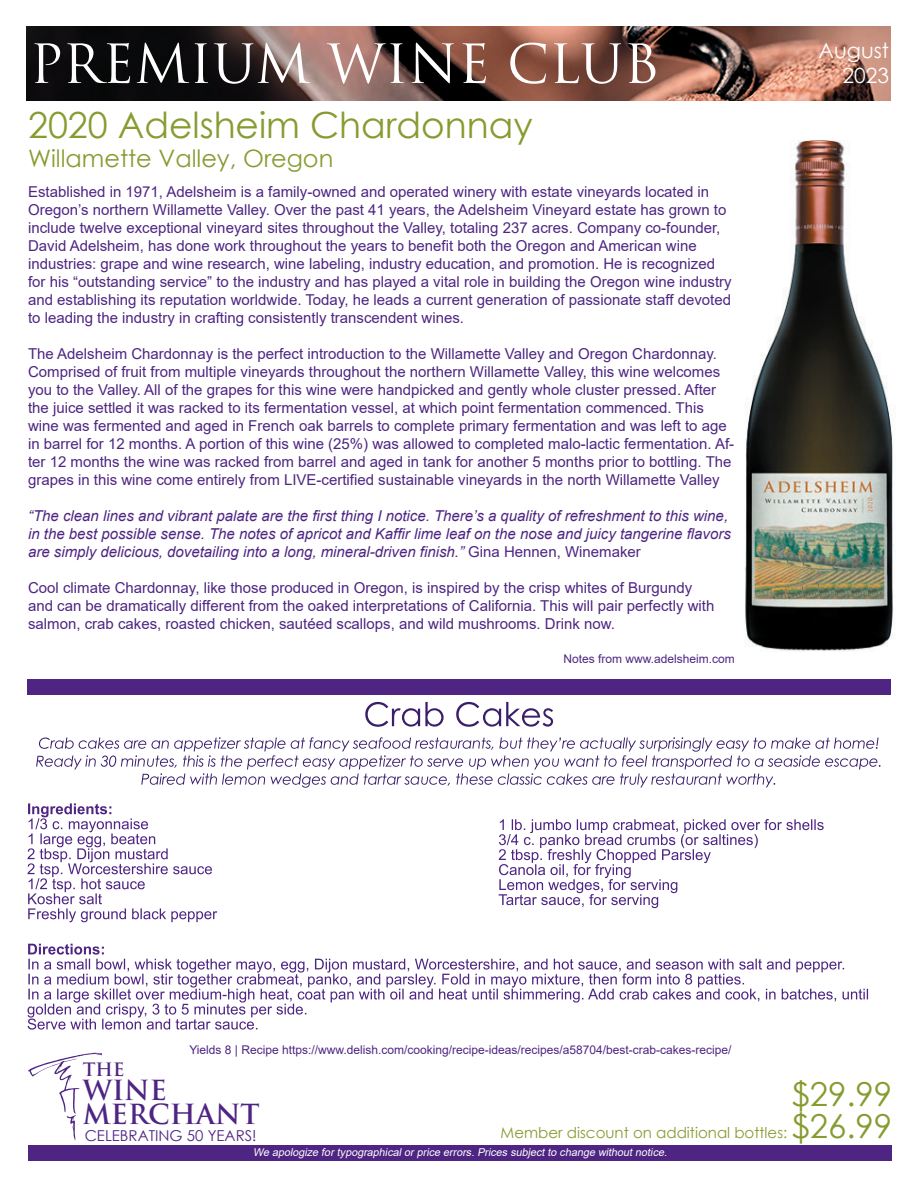
<style>
.page{position:relative;width:918px;height:1188px;background:#fff}
.page>*{position:absolute;margin:0;border:0;box-sizing:border-box;transform-origin:0 0}
.t1{font:52.5px "Trajan Pro";color:#fff}
.t2{font:36px "Century Gothic";color:#869c30}
.t3{font:33px "Century Gothic";color:#869c30}
.t4{font:700 27px/24px "Trajan Pro";color:#4e2582}
.t5{font:24px "Century Gothic";color:#869c30}
.t6{font:21px/25.2px "Century Gothic";color:#fff;text-align:right}
.t7{font:700 18px "Trajan Pro";color:#4e2582}
.t8{font:15px/18px "Arial";color:#4e2582}
.t9{font:italic 15px/18px "Arial";color:#4e2582}
.t10{font:15px "Century Gothic";color:#869c30}
.t11{font:15px "Century Gothic";color:#4e2582}
.t12{font:12px "Arial";color:#4e2582}
.t13{font:italic 10.8px "Arial";color:#fff}
.s1{font-style:normal}
.s2{font-size:33px}
</style>
<div class="page">
<img style="left:27px;top:27px;width:864px;height:73px">
<svg style="left:28px;top:1053px;width:74px;height:87px"></svg>
<div style="left:28px;top:1146px;width:864px;height:15px;background:#4e2582"></div>
<div style="left:27px;top:679px;width:864px;height:15px;background:#4e2582"></div>
<img style="left:745px;top:140px;width:148px;height:512px">
<svg style="left:499px;top:819px;width:325px;height:89px"></svg>
<svg style="left:36px;top:737px;width:845px;height:51px"></svg>
<svg style="left:27px;top:803px;width:190px;height:119px"></svg>
<svg style="left:27px;top:944px;width:841px;height:86px"></svg>
<svg style="left:365px;top:702px;width:188px;height:25px"></svg>
<h1 class="t1" style="left:30px;top:30px;width:631px">PREMIUM WINE CLUB</h1>
<h2 class="t2" style="left:28px;top:100px;width:506px">2020 Adelsheim Chardonnay</h2>
<h3 class="t5" style="left:28px;top:141px;width:307px">Willamette Valley, Oregon</h3>
<p class="t8" style="left:28px;top:183px;width:705px">Established in 1971, Adelsheim is a family-owned and operated winery with estate vineyards located in Oregon’s northern Willamette Valley. Over the past 41 years, the Adelsheim Vineyard estate has grown to include twelve exceptional vineyard sites throughout the Valley, totaling 237 acres. Company co-founder, David Adelsheim, has done work throughout the years to benefit both the Oregon and American wine industries: grape and wine research, wine labeling, industry education, and promotion. He is recognized for his “outstanding service” to the industry and has played a vital role in building the Oregon wine industry and establishing its reputation worldwide. Today, he leads a current generation of passionate staff devoted to leading the industry in crafting consistently transcendent wines.</p>
<p class="t8" style="left:28px;top:345px;width:708px">The Adelsheim Chardonnay is the perfect introduction to the Willamette Valley and Oregon Chardonnay.<br>Comprised of fruit from multiple vineyards throughout the northern Willamette Valley, this wine welcomes you to the Valley. All of the grapes for this wine were handpicked and gently whole cluster pressed. After the juice settled it was racked to its fermentation vessel, at which point fermentation commenced. This wine was fermented and aged in French oak barrels to complete primary fermentation and was left to age in barrel for 12 months. A portion of this wine (25%) was allowed to completed malo-lactic fermentation. Af&shy;ter 12 months the wine was racked from barrel and aged in tank for another 5 months prior to bottling. The grapes in this wine come entirely from LIVE-certified sustainable vineyards in the north Willamette Valley</p>
<p class="t9" style="left:28px;top:507px;width:704px">“The clean lines and vibrant palate are the first thing I notice. There’s a quality of refreshment to this wine, in the best possible sense. The notes of apricot and Kaffir lime leaf on the nose and juicy tangerine flavors are simply delicious, dovetailing into a long, mineral-driven finish.” <span class="s1">Gina Hennen, Winemaker</span></p>
<p class="t8" style="left:28px;top:579px;width:688px">Cool climate Chardonnay, like those produced in Oregon, is inspired by the crisp whites of Burgundy and can be dramatically different from the oaked interpretations of California. This will pair perfectly with salmon, crab cakes, roasted chicken, sautéed scallops, and wild mushrooms. Drink now.</p>
<p class="t12" style="left:564px;top:651px;width:173px">Notes from www.adelsheim.com</p>
<h3 class="t6" style="left:819px;top:37px;width:72px">August<br>2023</h3>
<p class="t12" style="left:189px;top:1042px;width:544px">Yields 8 | Recipe https://www.delish.com/cooking/recipe-ideas/recipes/a58704/best-crab-cakes-recipe/</p>
<p class="t7" style="left:83px;top:1058px;width:43px">THE</p>
<h3 class="t4" style="left:83px;top:1079px;width:178px">WINE<br>MERCHANT</h3>
<p class="t11" style="left:85px;top:1126px;width:173px">CELEBRATING 50 YEARS!</p>
<p class="t13" style="left:253px;top:1145px;width:418px">We apologize fortypographicalorprice errors. Prices subjectto change withoutnotice.</p>
<h3 class="t3" style="left:792px;top:1071px;width:102px">$29.99</h3>
<p class="t10" style="left:501px;top:1122px;width:393px">Member discount on additional bottles: <span class="s2">$26.99</span></p>
</div>
